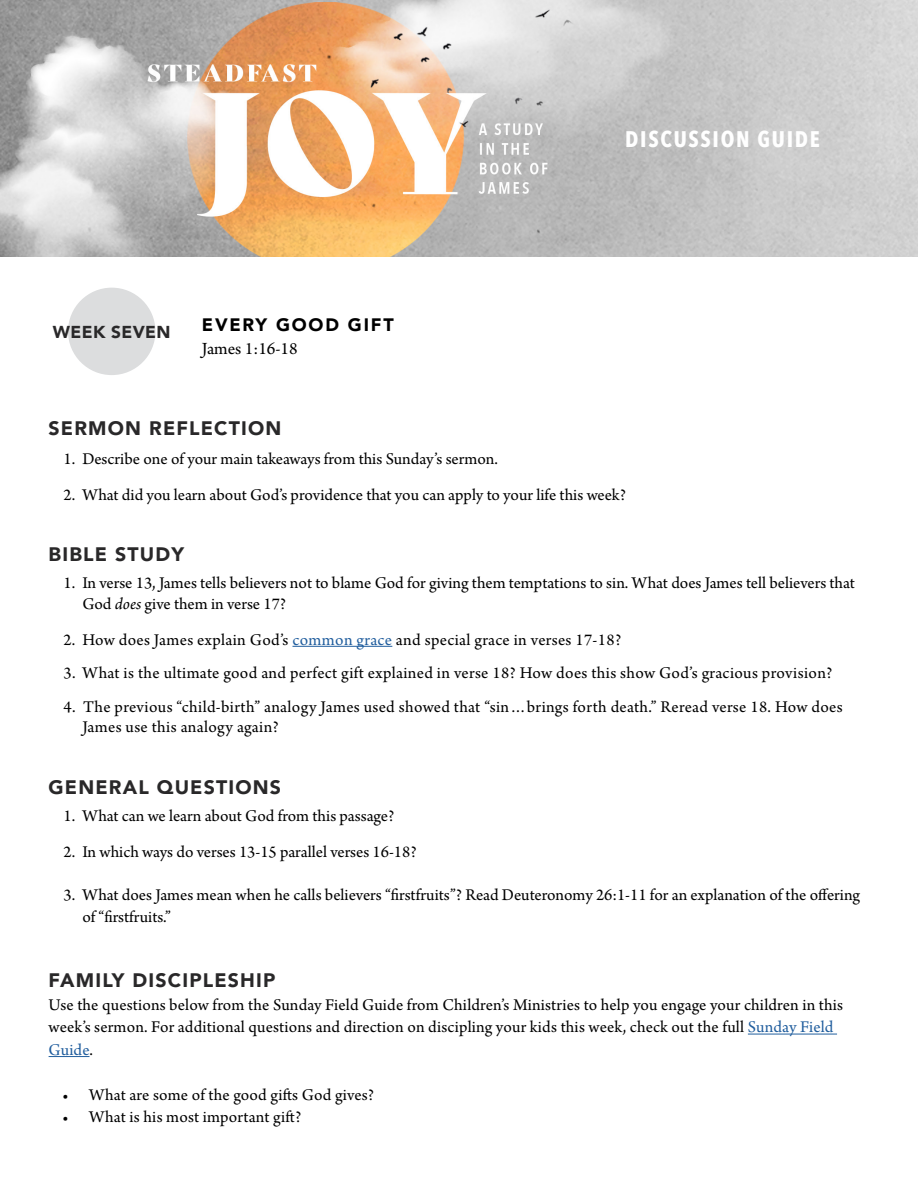
<style>
.page{position:relative;width:918px;height:1188px;background:#fff}
.page>*{position:absolute;margin:0;border:0;box-sizing:border-box;transform-origin:0 0}
.t1{font:700 22.5px "Avenir Next Condensed";letter-spacing:.075em;color:#fff}
.t2{font:900 19.5px "Avenir";letter-spacing:.06em;color:#292829}
.t3{font:900 18px "Avenir";letter-spacing:.1em;color:#000}
.t4{font:18px "Arno Pro";color:#000}
.t5{font:17.25px/22.5px "Arno Pro";letter-spacing:.005em;color:#000}
.t6{font:900 17.25px "Avenir";letter-spacing:.02em;color:#292829}
.s1{font-style:italic}
.s2{color:#215e9e}
</style>
<div class="page">
<img style="left:0;top:0;width:918px;height:256px">
<hr style="left:293px;top:646px;width:99px;height:1px;background:#215e9e">
<hr style="left:748px;top:1034px;width:89px;height:1px;background:#215e9e">
<hr style="left:49px;top:1056px;width:40px;height:1px;background:#215e9e">
<div style="left:68px;top:288px;width:87px;height:87px;background:#dcddde;border-radius:50%"></div>
<p class="t6" style="left:53px;top:317px;width:119px">WEEK SEVEN</p>
<p class="t3" style="left:202px;top:309px;width:193px">EVERY GOOD GIFT</p>
<p class="t4" style="left:202px;top:338px;width:97px">James 1:16-18</p>
<h1 class="t1" style="left:625px;top:125px;width:196px">DISCUSSION GUIDE</h1>
<p class="t2" style="left:49px;top:411px;width:234px">SERMON REFLECTION</p>
<p class="t5" style="left:64px;top:448px;width:436px">1. Describe one of your main takeaways from this Sunday’s sermon.</p>
<p class="t5" style="left:64px;top:484px;width:564px">2. What did you learn about God’s providence that you can apply to your life this week?</p>
<p class="t2" style="left:49px;top:538px;width:137px">BIBLE STUDY</p>
<p class="t5" style="left:82px;top:574px;width:774px;line-height:20.2px;text-indent:-19px">1. In verse 13, James tells believers not to blame God for giving them temptations to sin. What does James tell believers that<br>God <span class="s1">does</span> give them in verse 17?</p>
<p class="t5" style="left:64px;top:629px;width:559px">2. How does James explain God’s <span class="s2">common grace</span> and special grace in verses 17-18?</p>
<p class="t5" style="left:64px;top:663px;width:771px">3. What is the ultimate good and perfect gift explained in verse 18? How does this show God’s gracious provision?</p>
<p class="t5" style="left:82px;top:698px;width:762px;line-height:20.2px;text-indent:-19px">4. The previous “child-birth” analogy James used showed that “sin…brings forth death.” Reread verse 18. How does<br>James use this analogy again?</p>
<p class="t2" style="left:49px;top:770px;width:234px">GENERAL QUESTIONS</p>
<p class="t5" style="left:64px;top:805px;width:332px">1. What can we learn about God from this passage?</p>
<p class="t5" style="left:64px;top:841px;width:355px">2. In which ways do verses 13-15 parallel verses 16-18?</p>
<p class="t5" style="left:82px;top:884px;width:779px;text-indent:-19px">3. What does James mean when he calls believers “firstfruits”? Read Deuteronomy 26:1-11 for an explanation of the offering of “firstfruits.”</p>
<p class="t2" style="left:49px;top:964px;width:228px">FAMILY DISCIPLESHIP</p>
<p class="t5" style="left:49px;top:994px;width:796px">Use the questions below from the Sunday Field Guide from Children’s Ministries to help you engage your children in this week’s sermon. For additional questions and direction on discipling your kids this week, check out the full <span class="s2">Sunday Field<br>Guide</span>.</p>
<p class="t5" style="left:62px;top:1084px;width:314px">• What are some of the good gifts God gives?</p>
<p class="t5" style="left:62px;top:1107px;width:241px">• What is his most important gift?</p>
</div>
